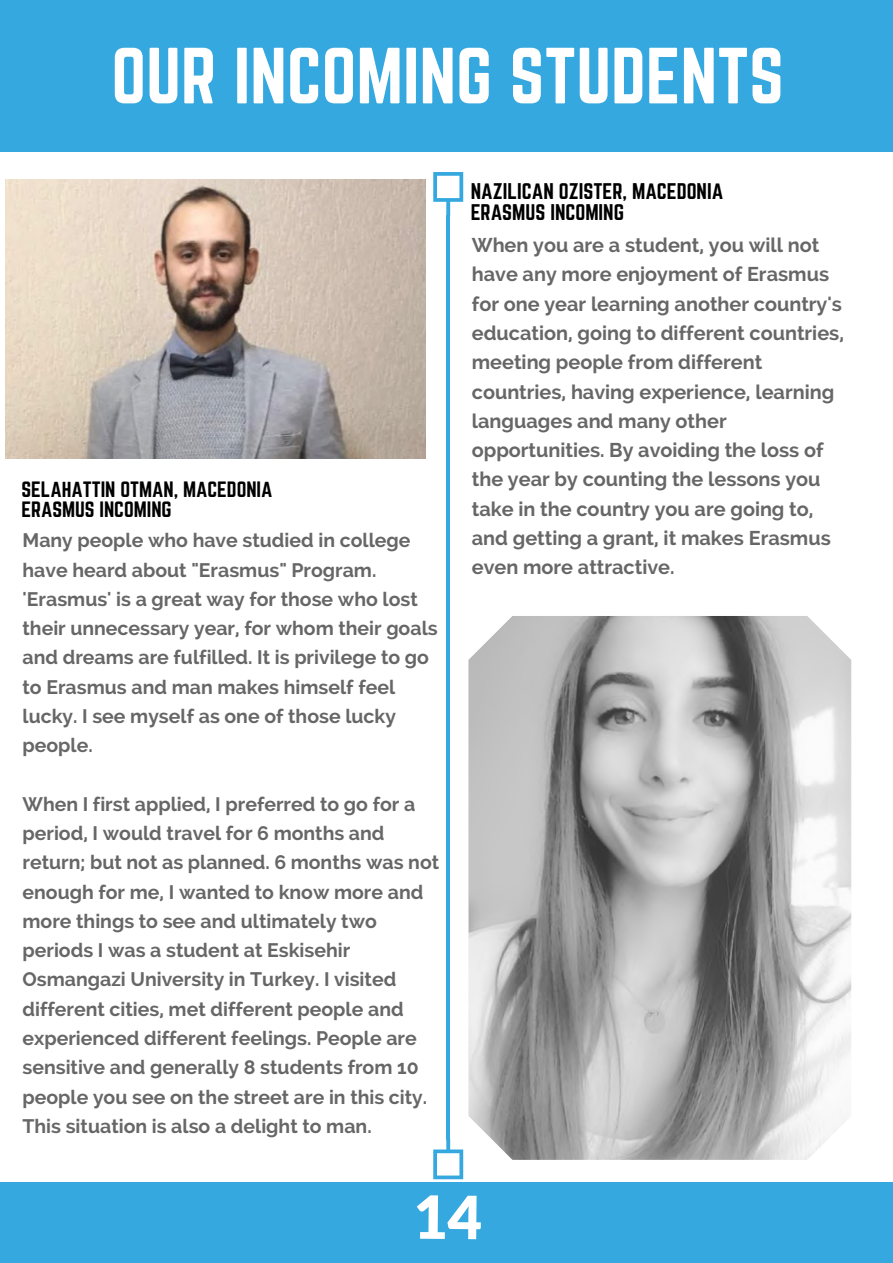
<style>
.page{position:relative;width:893px;height:1263px;background:#fff}
.page>*{position:absolute;margin:0;border:0;box-sizing:border-box;transform-origin:0 0}
.t1{font:69.6px "Norwester";color:#fff}
.t2{font:900 59.55px "Lato";color:#fff}
.t3{font:700 19.8px/29.2px "Raleway";color:#000}
.t4{font:19.8px/20.2px "Norwester";color:#000}
.t5{font:700 19.5px/29.2px "Raleway";color:#000}
.t6{font:19.5px/20.2px "Norwester";color:#000}
</style>
<div class="page">
<div style="left:0;top:0;width:893px;height:152px;background:#35a8df"></div>
<div style="left:0;top:1182px;width:893px;height:81px;background:#35a8df"></div>
<img style="left:6px;top:179px;width:420px;height:279px">
<img style="left:468px;top:616px;width:383px;height:544px">
<hr style="left:446px;top:215px;width:4px;height:925px;background:#35a8df">
<svg style="left:433px;top:1138px;width:30px;height:41px"></svg>
<svg style="left:433px;top:172px;width:30px;height:44px"></svg>
<h1 class="t1" style="left:111px;top:42px;width:674px">OUR INCOMING STUDENTS</h1>
<p class="t6" style="left:21px;top:480px;width:253px">SELAHATTIN OTMAN, MACEDONIA<br>ERASMUS INCOMING</p>
<p class="t5" style="left:23px;top:526px;width:417px">Many people who have studied in college have heard about "Erasmus" Program. 'Erasmus' is a great way for those who lost their unnecessary year, for whom their goals and dreams are fulfilled. It is privilege to go to Erasmus and man makes himself feel lucky. I see myself as one of those lucky people.</p>
<p class="t5" style="left:23px;top:789px;width:418px">When I first applied, I preferred to go for a period, I would travel for 6 months and return; but not as planned. 6 months was not enough for me, I wanted to know more and more things to see and ultimately two periods I was a student at Eskisehir Osmangazi University in Turkey. I visited different cities, met different people and experienced different feelings. People are sensitive and generally 8 students from 10 people you see on the street are in this city.<br>This situation is also a delight to man.</p>
<p class="t4" style="left:471px;top:182px;width:254px">NAZILICAN OZISTER, MACEDONIA<br>ERASMUS INCOMING</p>
<p class="t3" style="left:472px;top:231px;width:374px">When you are a student, you will not have any more enjoyment of Erasmus for one year learning another country's education, going to different countries, meeting people from different countries, having experience, learning languages and many other opportunities. By avoiding the loss of the year by counting the lessons you take in the country you are going to, and getting a grant, it makes Erasmus even more attractive.</p>
<h2 class="t2" style="left:413px;top:1180px;width:70px">14</h2>
</div>
